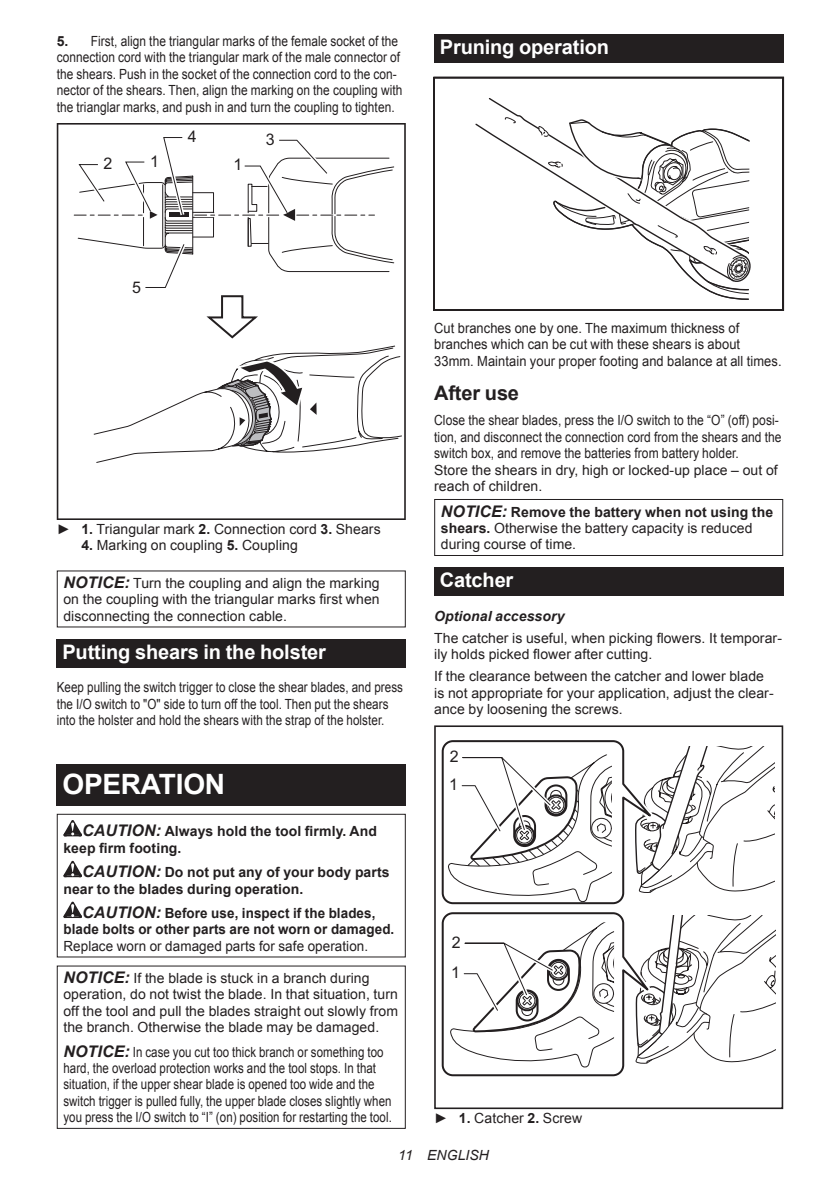
<style>
.page{position:relative;width:840px;height:1191px;background:#fff}
.page>*{position:absolute;margin:0;border:0;box-sizing:border-box;transform-origin:0 0}
.t1{font:700 28px "Arial";letter-spacing:-.01em;color:#fff}
.t2{font:700 20px "Arial";letter-spacing:-.01em;color:#fff}
.t3{font:700 20px "Arial";letter-spacing:-.01em;color:#231f20}
.t4{font:16px "Arial";color:#231f20}
.t5{font:14px/16.4px "Arial";letter-spacing:.005em;color:#231f20}
.t6{font:14px/16.4px "Arial";letter-spacing:.005em;color:#231f20;scale:.85 1}
.t7{font:14px/16.4px "Arial";letter-spacing:.005em;color:#231f20;scale:.82 1}
.t8{font:14px/16.4px "Arial";letter-spacing:.005em;color:#231f20;scale:.86 1}
.t9{font:14px/16.4px "Arial";letter-spacing:.005em;color:#231f20;scale:.83 1}
.t10{font:14px/16.4px "Arial";letter-spacing:.005em;color:#231f20;scale:.92 1}
.t11{font:700 14px/16.4px "Arial";letter-spacing:.005em;color:#231f20}
.t12{font:700 14px/16.4px "Arial";letter-spacing:.005em;color:#231f20;text-align:center;scale:.96 1}
.t13{font:14px "Arial";letter-spacing:.005em;color:#231f20;scale:.96 1}
.t14{font:italic 700 14px "Arial";letter-spacing:.005em;color:#231f20}
.t15{font:italic 14px "Arial";letter-spacing:.005em;color:#231f20}
.s1{font-weight:700}
.s2{font-weight:700;font-style:italic;font-size:16px}
.s3{font-style:italic;font-size:16px}
</style>
<div class="page">
<svg style="left:57px;top:123px;width:348px;height:397px"></svg>
<div style="left:57px;top:639px;width:348px;height:28px;background:#231f20"></div>
<div style="left:57px;top:764px;width:348px;height:41px;background:#231f20"></div>
<svg style="left:63px;top:820px;width:19px;height:16px"></svg>
<svg style="left:63px;top:861px;width:19px;height:16px"></svg>
<svg style="left:63px;top:901px;width:19px;height:17px"></svg>
<div style="left:57px;top:813px;width:348px;height:144px;border:1px solid #231f20"></div>
<div style="left:434px;top:34px;width:348px;height:29px;background:#231f20"></div>
<svg style="left:433px;top:77px;width:350px;height:234px"></svg>
<div style="left:434px;top:499px;width:348px;height:57px;border:1px solid #231f20"></div>
<div style="left:434px;top:567px;width:348px;height:29px;background:#231f20"></div>
<div style="left:434px;top:725px;width:348px;height:384px;border:2px solid #231f20"></div>
<svg style="left:436px;top:735px;width:338px;height:346px"></svg>
<p class="t6" style="left:57px;top:33px;width:408px"><span class="s1">5.</span> First, align the triangular marks of the female socket of the connection cord with the triangular mark of the male connector of the shears. Push in the socket of the connection cord to the con&shy;nector of the shears. Then, align the marking on the coupling with the trianglar marks, and push in and turn the coupling to tighten.</p>
<p class="t4" style="left:104px;top:153px;width:10px">2</p>
<p class="t4" style="left:150px;top:151px;width:10px">1</p>
<p class="t4" style="left:188px;top:126px;width:10px">4</p>
<p class="t4" style="left:233px;top:154px;width:10px">1</p>
<p class="t4" style="left:266px;top:129px;width:10px">3</p>
<h2 class="t2" style="left:439px;top:34px;width:171px">Pruning operation</h2>
<p class="t4" style="left:132px;top:277px;width:10px">5</p>
<p class="t5" style="left:57px;top:520px;width:325px">► <span class="s1">1.</span> Triangular mark <span class="s1">2.</span> Connection cord <span class="s1">3.</span> Shears</p>
<p class="t5" style="left:81px;top:537px;width:218px"><span class="s1">4.</span> Marking on coupling <span class="s1">5.</span> Coupling</p>
<p class="t5" style="left:63px;top:575px;width:317px;text-align:justify"><span class="s2">NOTICE:</span> Turn the coupling and align the marking on the coupling with the triangular marks first when disconnecting the connection cable.</p>
<h2 class="t2" style="left:62px;top:638px;width:265px">Putting shears in the holster</h2>
<p class="t9" style="left:57px;top:679px;width:418px">Keep pulling the switch trigger to close the shear blades, and press the I/O switch to "O" side to turn off the tool. Then put the shears into the holster and hold the shears with the strap of the holster.</p>
<h1 class="t1" style="left:62px;top:766px;width:164px">OPERATION</h1>
<p class="t11" style="left:63px;top:823px;width:315px;text-indent:19px"><span class="s3">CAUTION:</span> Always hold the tool firmly. And keep firm footing.</p>
<p class="t11" style="left:63px;top:864px;width:327px;text-indent:19px"><span class="s3">CAUTION:</span> Do not put any of your body parts near to the blades during operation.</p>
<p class="t12" style="left:63px;top:905px;width:346px"><span class="s3">CAUTION:</span> Before use, inspect if the blades, blade bolts or other parts are not worn or damaged.</p>
<p class="t13" style="left:63px;top:936px;width:319px">Replace worn or damaged parts for safe operation.</p>
<p class="t5" style="left:63px;top:970px;width:336px"><span class="s2">NOTICE:</span> If the blade is stuck in a branch during operation, do not twist the blade. In that situation, turn off the tool and pull the blades straight out slowly from the branch. Otherwise the blade may be damaged.</p>
<p class="t7" style="left:63px;top:1043px;width:402px"><span class="s2">NOTICE:</span> In case you cut too thick branch or something too hard, the overload protection works and the tool stops. In that situation, if the upper shear blade is opened too wide and the switch trigger is pulled fully, the upper blade closes slightly when you press the I/O switch to “I” (on) position for restarting the tool.</p>
<p class="t10" style="left:434px;top:320px;width:379px">Cut branches one by one. The maximum thickness of branches which can be cut with these shears is about<br>33mm. Maintain your proper footing and balance at all times.</p>
<h2 class="t3" style="left:434px;top:380px;width:86px">After use</h2>
<p class="t8" style="left:434px;top:412px;width:405px">Close the shear blades, press the I/O switch to the “O” (off) posi&shy;tion, and disconnect the connection cord from the shears and the switch box, and remove the batteries from battery holder.<br>Store the shears in dry, high or locked-up place – out of reach of children.</p>
<p class="t5" style="left:440px;top:503px;width:333px"><span class="s2">NOTICE:</span> <span class="s1">Remove the battery when not using the shears.</span> Otherwise the battery capacity is reduced during course of time.</p>
<h2 class="t2" style="left:439px;top:567px;width:75px">Catcher</h2>
<p class="t14" style="left:434px;top:606px;width:132px">Optional accessory</p>
<p class="t5" style="left:434px;top:630px;width:349px">The catcher is useful, when picking flowers. It temporar&shy;ily holds picked flower after cutting.</p>
<p class="t5" style="left:434px;top:668px;width:341px">If the clearance between the catcher and lower blade is not appropriate for your application, adjust the clear&shy;ance by loosening the screws.</p>
<p class="t4" style="left:449px;top:746px;width:10px">2</p>
<p class="t4" style="left:449px;top:774px;width:10px">1</p>
<p class="t4" style="left:451px;top:931px;width:10px">2</p>
<p class="t4" style="left:451px;top:962px;width:10px">1</p>
<p class="t5" style="left:434px;top:1109px;width:149px">► <span class="s1">1.</span> Catcher <span class="s1">2.</span> Screw</p>
<p class="t15" style="left:398px;top:1146px;width:92px">11 ENGLISH</p>
</div>
